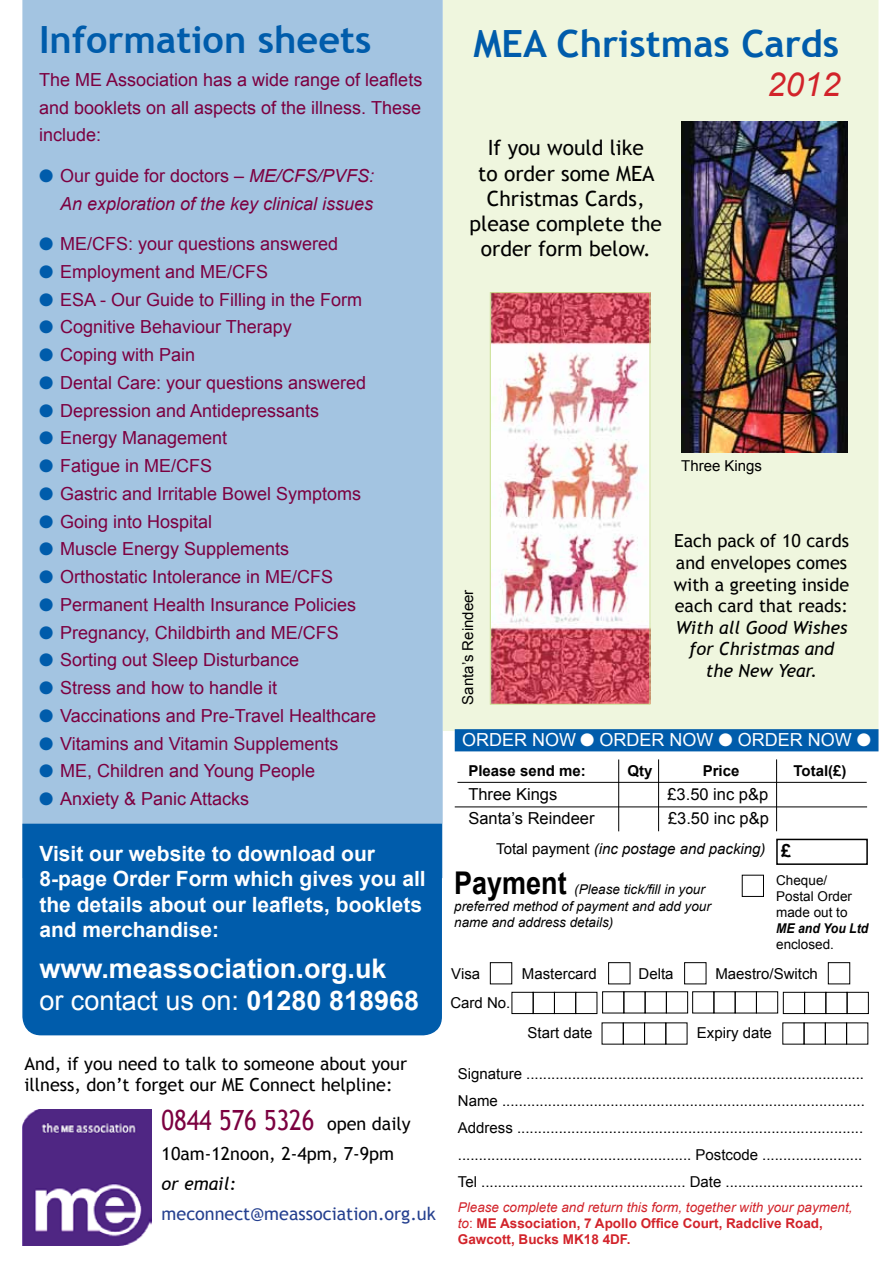
<style>
.page{position:relative;width:893px;height:1263px;background:#fff}
.page>*{position:absolute;margin:0;border:0;box-sizing:border-box;transform-origin:0 0}
.t1{font:700 37.5px "Trebuchet MS";color:#005cab}
.t2{font:italic 33px "Arial";color:#d2232a}
.t3{font:700 31.35px "Arial";color:#000;scale:.86 1}
.t4{font:27.9px "Trebuchet MS";color:#7c0040;scale:.86 1}
.t5{font:700 27px/32.4px "Arial";color:#fff}
.t6{font:700 21px/25.2px "Arial";color:#fff}
.t7{font:21px/25.2px "Trebuchet MS";color:#000;text-align:center}
.t8{font:18px/27.8px "Arial";color:#7c0040;text-align:justify}
.t9{font:18px/21.6px "Trebuchet MS";color:#000;text-align:justify}
.t10{font:italic 18px/27.8px "Arial";color:#7c0040;text-align:right}
.t11{font:italic 18px/21.6px "Trebuchet MS";color:#000;text-align:center}
.t12{font:18px "Trebuchet MS";color:#25408f}
.t13{font:18px "Arial";color:#fff}
.t14{font:700 18px "Arial";color:#000}
.t15{font:16.5px "Arial";color:#000}
.t16{font:15px/27px "Arial";color:#000}
.t17{font:italic 15px "Arial";color:#000}
.t18{font:700 15px "Arial";color:#000}
.t19{font:700 13.5px/16.2px "Arial";color:#d2232a}
.t20{font:italic 13.5px/16.2px "Arial";color:#000}
.t21{font:13.5px/16.2px "Arial";color:#000}
.t22{font:italic 700 13.5px "Arial";color:#000;scale:.91 1}
.s1{color:#005cab}
.s2{font-style:normal}
.s3{font-weight:400}
.s4{font-size:18px;color:#000}
.s5{font-weight:400;font-style:italic}
</style>
<div class="page">
<div style="left:443px;top:0;width:435px;height:731px;background:#eff6de"></div>
<img style="left:492px;top:294px;width:156px;height:408px">
<div style="left:490px;top:292px;width:160px;height:412px;border:1px solid #c8df8e"></div>
<div style="left:455px;top:729px;width:423px;height:22px;background:#005cab;border:2px solid #005cab"></div>
<hr style="left:455px;top:806px;width:412px;height:1px;background:#000">
<hr style="left:457px;top:782px;width:410px;height:1px;background:#000">
<hr style="left:618px;top:759px;width:1px;height:72px;background:#000">
<hr style="left:658px;top:759px;width:1px;height:72px;background:#000">
<hr style="left:776px;top:759px;width:1px;height:72px;background:#000">
<div style="left:776px;top:839px;width:92px;height:26px;border:2px solid #000"></div>
<div style="left:742px;top:875px;width:22px;height:22px;border:1px solid #000"></div>
<div style="left:512px;top:992px;width:22px;height:22px;border:1px solid #000"></div>
<div style="left:533px;top:992px;width:22px;height:22px;border:1px solid #000"></div>
<div style="left:554px;top:992px;width:22px;height:22px;border:1px solid #000"></div>
<div style="left:575px;top:992px;width:22px;height:22px;border:1px solid #000"></div>
<div style="left:602px;top:991px;width:22px;height:22px;border:1px solid #000"></div>
<div style="left:623px;top:991px;width:22px;height:22px;border:1px solid #000"></div>
<div style="left:645px;top:991px;width:22px;height:22px;border:1px solid #000"></div>
<div style="left:666px;top:991px;width:22px;height:22px;border:1px solid #000"></div>
<div style="left:692px;top:991px;width:22px;height:22px;border:1px solid #000"></div>
<div style="left:713px;top:991px;width:22px;height:22px;border:1px solid #000"></div>
<div style="left:735px;top:991px;width:22px;height:22px;border:1px solid #000"></div>
<div style="left:756px;top:991px;width:22px;height:22px;border:1px solid #000"></div>
<div style="left:783px;top:992px;width:22px;height:22px;border:1px solid #000"></div>
<div style="left:804px;top:992px;width:22px;height:22px;border:1px solid #000"></div>
<div style="left:825px;top:992px;width:22px;height:22px;border:1px solid #000"></div>
<div style="left:847px;top:992px;width:22px;height:22px;border:1px solid #000"></div>
<div style="left:22px;top:0;width:421px;height:823px;background:#a3c4e1"></div>
<img style="left:22px;top:1109px;width:130px;height:137px">
<div style="left:490px;top:962px;width:22px;height:22px;border:1px solid #000"></div>
<div style="left:608px;top:962px;width:22px;height:22px;border:1px solid #000"></div>
<div style="left:684px;top:962px;width:22px;height:22px;border:1px solid #000"></div>
<div style="left:828px;top:962px;width:22px;height:22px;border:1px solid #000"></div>
<div style="left:804px;top:1022px;width:22px;height:22px;border:1px solid #000"></div>
<div style="left:825px;top:1022px;width:22px;height:22px;border:1px solid #000"></div>
<div style="left:623px;top:1022px;width:22px;height:22px;border:1px solid #000"></div>
<div style="left:644px;top:1022px;width:22px;height:22px;border:1px solid #000"></div>
<div style="left:22px;top:823px;width:421px;height:213px;background:#005cab"></div>
<img style="left:681px;top:122px;width:166px;height:330px">
<h1 class="t1" style="left:39px;top:16px;width:334px">Information sheets</h1>
<p class="t8" style="left:39px;top:66px;width:385px">The ME Association has a wide range of leaflets and booklets on all aspects of the illness. These include:</p>
<p class="t10" style="left:39px;top:162px;width:337px"><span class="s1">●</span> <span class="s2">Our guide for doctors –</span> ME/CFS/PVFS:<br>An exploration of the key clinical issues</p>
<p class="t8" style="left:39px;top:230px;width:301px"><span class="s1">●</span> ME/CFS: your questions answered</p>
<p class="t8" style="left:39px;top:258px;width:231px"><span class="s1">●</span> Employment and ME/CFS</p>
<p class="t8" style="left:39px;top:286px;width:325px"><span class="s1">●</span> ESA - Our Guide to Filling in the Form</p>
<p class="t8" style="left:39px;top:313px;width:254px"><span class="s1">●</span> Cognitive Behaviour Therapy</p>
<p class="t8" style="left:39px;top:341px;width:158px"><span class="s1">●</span> Coping with Pain</p>
<p class="t8" style="left:39px;top:369px;width:329px"><span class="s1">●</span> Dental Care: your questions answered</p>
<p class="t8" style="left:39px;top:397px;width:282px"><span class="s1">●</span> Depression and Antidepressants</p>
<p class="t8" style="left:39px;top:424px;width:190px"><span class="s1">●</span> Energy Management</p>
<p class="t8" style="left:39px;top:452px;width:175px"><span class="s1">●</span> Fatigue in ME/CFS</p>
<p class="t8" style="left:39px;top:480px;width:324px"><span class="s1">●</span> Gastric and Irritable Bowel Symptoms</p>
<p class="t8" style="left:39px;top:508px;width:175px"><span class="s1">●</span> Going into Hospital</p>
<p class="t8" style="left:39px;top:535px;width:252px"><span class="s1">●</span> Muscle Energy Supplements</p>
<p class="t8" style="left:39px;top:563px;width:296px"><span class="s1">●</span> Orthostatic Intolerance in ME/CFS</p>
<p class="t8" style="left:39px;top:591px;width:319px"><span class="s1">●</span> Permanent Health Insurance Policies</p>
<p class="t8" style="left:39px;top:619px;width:301px"><span class="s1">●</span> Pregnancy, Childbirth and ME/CFS</p>
<p class="t8" style="left:39px;top:646px;width:262px"><span class="s1">●</span> Sorting out Sleep Disturbance</p>
<p class="t8" style="left:39px;top:674px;width:240px"><span class="s1">●</span> Stress and how to handle it</p>
<p class="t8" style="left:39px;top:702px;width:339px"><span class="s1">●</span> Vaccinations and Pre-Travel Healthcare</p>
<p class="t8" style="left:39px;top:730px;width:301px"><span class="s1">●</span> Vitamins and Vitamin Supplements</p>
<p class="t8" style="left:39px;top:757px;width:278px"><span class="s1">●</span> ME, Children and Young People</p>
<p class="t8" style="left:39px;top:785px;width:212px"><span class="s1">●</span> Anxiety &amp; Panic Attacks</p>
<p class="t6" style="left:39px;top:842px;width:388px">Visit our website to download our<br>8-page Order Form which gives you all the details about our leaflets, booklets and merchandise:</p>
<h3 class="t5" style="left:39px;top:953px;width:381px">www.meassociation.org.uk<br><span class="s3">or contact us on:</span> 01280 818968</h3>
<p class="t9" style="left:25px;top:1052px;width:384px">And, if you need to talk to someone about your illness, don’t forget our ME Connect helpline:</p>
<h3 class="t4" style="left:162px;top:1103px;width:291px">0844 576 5326 <span class="s4">open daily</span></h3>
<p class="t9" style="left:162px;top:1143px;width:234px">10am-12noon, 2-4pm, 7-9pm</p>
<p class="t11" style="left:162px;top:1173px;width:76px">or email:</p>
<p class="t12" style="left:162px;top:1203px;width:276px">meconnect@meassociation.org.uk</p>
<h1 class="t1" style="left:473px;top:20px;width:367px">MEA Christmas Cards</h1>
<h2 class="t2" style="left:767px;top:63px;width:75px">2012</h2>
<p class="t7" style="left:470px;top:136px;width:194px">If you would like<br>to order some MEA<br>Christmas Cards, please complete the order form below.</p>
<p class="t16" style="left:454px;top:704px;width:116px;rotate:-90deg">Santa’s Reindeer</p>
<p class="t16" style="left:681px;top:453px;width:82px">Three Kings</p>
<p class="t9" style="left:674px;top:530px;width:177px">Each pack of 10 cards and envelopes comes with a greeting inside each card that reads:</p>
<p class="t11" style="left:676px;top:617px;width:173px">With all Good Wishes for Christmas and the New Year.</p>
<p class="t13" style="left:462px;top:728px;width:410px">ORDER NOW ● ORDER NOW ● ORDER NOW ●</p>
<p class="t18" style="left:468px;top:760px;width:119px">Please send me:</p>
<p class="t18" style="left:628px;top:760px;width:27px">Qty</p>
<p class="t18" style="left:703px;top:760px;width:38px">Price</p>
<p class="t18" style="left:794px;top:760px;width:54px">Total(£)</p>
<p class="t15" style="left:468px;top:783px;width:90px">Three Kings</p>
<p class="t15" style="left:667px;top:783px;width:102px">£3.50 inc p&amp;p</p>
<p class="t15" style="left:468px;top:807px;width:128px">Santa’s Reindeer</p>
<p class="t15" style="left:668px;top:807px;width:102px">£3.50 inc p&amp;p</p>
<p class="t17" style="left:496px;top:839px;width:271px"><span class="s2">Total payment</span> (inc postage and packing)</p>
<h3 class="t3" style="left:454px;top:863px;width:132px">Payment</h3>
<p class="t20" style="left:454px;top:882px;width:258px;text-indent:120px">(Please tick/fill in your preferred method of payment and add your name and address details)</p>
<p class="t14" style="left:781px;top:839px;width:12px">£</p>
<p class="t21" style="left:776px;top:872px;width:77px">Cheque/<br>Postal Order made out to</p>
<p class="t22" style="left:776px;top:920px;width:103px">ME and You Ltd</p>
<p class="t21" style="left:776px;top:937px;width:59px">enclosed.</p>
<p class="t16" style="left:451px;top:960px;width:30px">Visa</p>
<p class="t16" style="left:522px;top:960px;width:77px">Mastercard</p>
<p class="t16" style="left:639px;top:960px;width:37px">Delta</p>
<p class="t16" style="left:715px;top:960px;width:104px">Maestro/Switch</p>
<p class="t16" style="left:450px;top:990px;width:62px">Card No.</p>
<p class="t16" style="left:528px;top:1019px;width:67px">Start date</p>
<p class="t16" style="left:697px;top:1019px;width:77px">Expiry date</p>
<p class="t16" style="left:458px;top:1061px;width:408px">Signature .................................................................................<br>Name .......................................................................................<br>Address ................................................................................... ........................................................ Postcode ........................<br>Tel ................................................. Date .................................</p>
<p class="t19" style="left:458px;top:1199px;width:396px"><span class="s5">Please complete and return this form, together with your payment, to</span><span class="s3">:</span> ME Association, 7 Apollo Office Court, Radclive Road,<br>Gawcott, Bucks MK18 4DF.</p>
</div>
